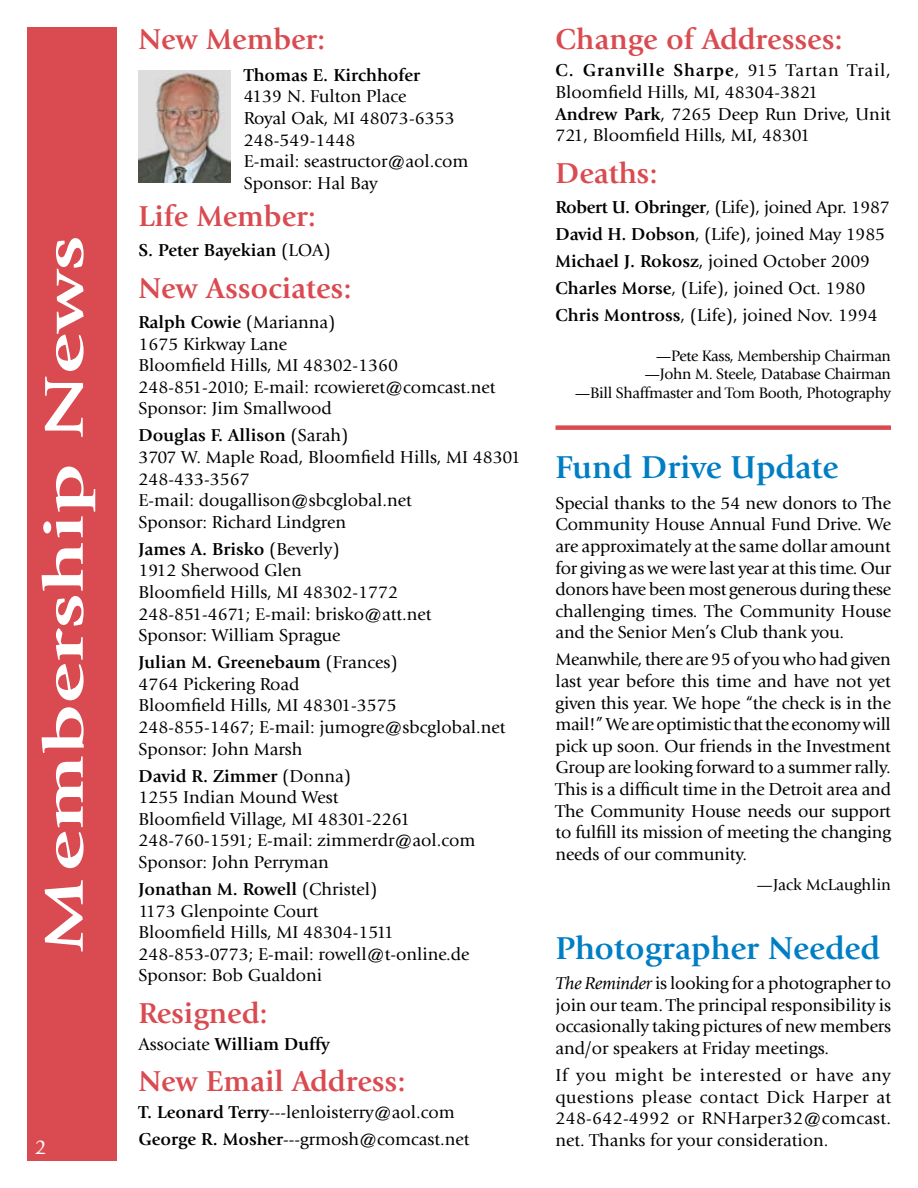
<style>
.page{position:relative;width:918px;height:1188px;background:#fff}
.page>*{position:absolute;margin:0;border:0;box-sizing:border-box;transform-origin:0 0}
.t1{font:700 57px "Giovanni";color:#fff;scale:1.5 1}
.t2{font:700 33px "Giovanni";color:#007ec4}
.t3{font:700 30px "Giovanni";color:#d94b50}
.t4{font:21px "Giovanni";color:#fff}
.t5{font:18px/21.6px "Giovanni";color:#000}
.t6{font:700 18px "Giovanni";color:#000}
.t7{font:16.5px "Giovanni";color:#000}
.t8{font:15.75px/18.9px "Giovanni";letter-spacing:-.02em;color:#000;text-align:right}
.s1{font-weight:400}
.s2{font-weight:700}
.s3{font-style:italic}
</style>
<div class="page">
<div style="left:27px;top:27px;width:90px;height:1134px;background:#d94b50"></div>
<img style="left:138px;top:70px;width:92px;height:113px">
<div style="left:556px;top:425px;width:335px;height:5px;background:#d94b50"></div>
<h1 class="t1" style="left:31px;top:953px;width:480px;rotate:-90deg">Membership News</h1>
<p class="t4" style="left:35px;top:1136px;width:13px">2</p>
<h3 class="t3" style="left:138px;top:22px;width:189px">New Member:</h3>
<p class="t6" style="left:244px;top:65px;width:178px">Thomas E. Kirchhofer</p>
<p class="t5" style="left:244px;top:86px;width:226px">4139 N. Fulton Place<br>Royal Oak, MI 48073-6353<br>248-549-1448<br>E-mail: seastructor@aol.com<br>Sponsor: Hal Bay</p>
<h3 class="t3" style="left:138px;top:199px;width:179px">Life Member:</h3>
<p class="t6" style="left:138px;top:240px;width:194px">S. Peter Bayekian <span class="s1">(LOA)</span></p>
<h3 class="t3" style="left:138px;top:271px;width:215px">New Associates:</h3>
<p class="t5" style="left:138px;top:312px;width:359px"><span class="s2">Ralph Cowie</span> (Marianna)<br>1675 Kirkway Lane<br>Bloomfield Hills, MI 48302-1360<br>248-851-2010; E-mail: rcowieret@comcast.net<br>Sponsor: Jim Smallwood</p>
<p class="t5" style="left:138px;top:425px;width:384px"><span class="s2">Douglas F. Allison</span> (Sarah)<br>3707 W. Maple Road, Bloomfield Hills, MI 48301<br>248-433-3567<br>E-mail: dougallison@sbcglobal.net<br>Sponsor: Richard Lindgren</p>
<p class="t5" style="left:138px;top:538px;width:295px"><span class="s2">James A. Brisko</span> (Beverly)<br>1912 Sherwood Glen<br>Bloomfield Hills, MI 48302-1772<br>248-851-4671; E-mail: brisko@att.net<br>Sponsor: William Sprague</p>
<p class="t5" style="left:138px;top:652px;width:369px"><span class="s2">Julian M. Greenebaum</span> (Frances)<br>4764 Pickering Road<br>Bloomfield Hills, MI 48301-3575<br>248-855-1467; E-mail: jumogre@sbcglobal.net<br>Sponsor: John Marsh</p>
<p class="t5" style="left:138px;top:765px;width:339px"><span class="s2">David R. Zimmer</span> (Donna)<br>1255 Indian Mound West<br>Bloomfield Village, MI 48301-2261<br>248-760-1591; E-mail: zimmerdr@aol.com<br>Sponsor: John Perryman</p>
<p class="t5" style="left:138px;top:879px;width:333px"><span class="s2">Jonathan M. Rowell</span> (Christel)<br>1173 Glenpointe Court<br>Bloomfield Hills, MI 48304-1511<br>248-853-0773; E-mail: rowell@t-online.de<br>Sponsor: Bob Gualdoni</p>
<h3 class="t3" style="left:138px;top:996px;width:131px">Resigned:</h3>
<p class="t6" style="left:138px;top:1034px;width:193px"><span class="s1">Associate</span> William Duffy</p>
<h3 class="t3" style="left:138px;top:1064px;width:269px">New Email Address:</h3>
<p class="t5" style="left:138px;top:1099px;width:333px;line-height:27px"><span class="s2">T. Leonard Terry</span>---lenloisterry@aol.com<br><span class="s2">George R. Mosher</span>---grmosh@comcast.net</p>
<h3 class="t3" style="left:556px;top:22px;width:289px">Change of Addresses:</h3>
<p class="t5" style="left:556px;top:60px;width:337px"><span class="s2">C. Granville Sharpe</span>, 915 Tartan Trail, Bloomfield Hills, MI, 48304-3821<br><span class="s2">Andrew Park</span>, 7265 Deep Run Drive, Unit 721, Bloomfield Hills, MI, 48301</p>
<h3 class="t3" style="left:556px;top:155px;width:104px">Deaths:</h3>
<p class="t5" style="left:556px;top:194px;width:336px;line-height:27px"><span class="s2">Robert U. Obringer</span>, (Life), joined Apr. 1987<br><span class="s2">David H. Dobson</span>, (Life), joined May 1985<br><span class="s2">Michael J. Rokosz</span>, joined October 2009<br><span class="s2">Charles Morse</span>, (Life), joined Oct. 1980<br><span class="s2">Chris Montross</span>, (Life), joined Nov. 1994</p>
<p class="t8" style="left:575px;top:346px;width:318px">—Pete Kass, Membership Chairman<br>—John M. Steele, Database Chairman<br>—Bill Shaffmaster and Tom Booth, Photography</p>
<h2 class="t2" style="left:556px;top:448px;width:284px">Fund Drive Update</h2>
<p class="t5" style="left:556px;top:492px;width:337px;text-align:justify">Special thanks to the 54 new donors to The Community House Annual Fund Drive. We are approximately at the same dollar amount for giving as we were last year at this time. Our donors have been most generous during these challenging times. The Community House and the Senior Men’s Club thank you.</p>
<p class="t5" style="left:556px;top:649px;width:337px;text-align:justify">Meanwhile, there are 95 of you who had given last year before this time and have not yet given this year. We hope “the check is in the mail!” We are optimistic that the economy will pick up soon. Our friends in the Investment Group are looking forward to a summer rally.<br>This is a difficult time in the Detroit area and The Community House needs our support to fulfill its mission of meeting the changing needs of our community.</p>
<p class="t7" style="left:757px;top:876px;width:136px">—Jack McLaughlin</p>
<h2 class="t2" style="left:556px;top:929px;width:326px">Photographer Needed</h2>
<p class="t5" style="left:556px;top:973px;width:337px;text-align:justify"><span class="s3">The Reminder</span> is looking for a photographer to join our team. The principal responsibility is occasionally taking pictures of new members and/or speakers at Friday meetings.</p>
<p class="t5" style="left:556px;top:1065px;width:337px;text-align:justify">If you might be interested or have any questions please contact Dick Harper at 248-642-4992 or RNHarper32@comcast. net. Thanks for your consideration.</p>
</div>
